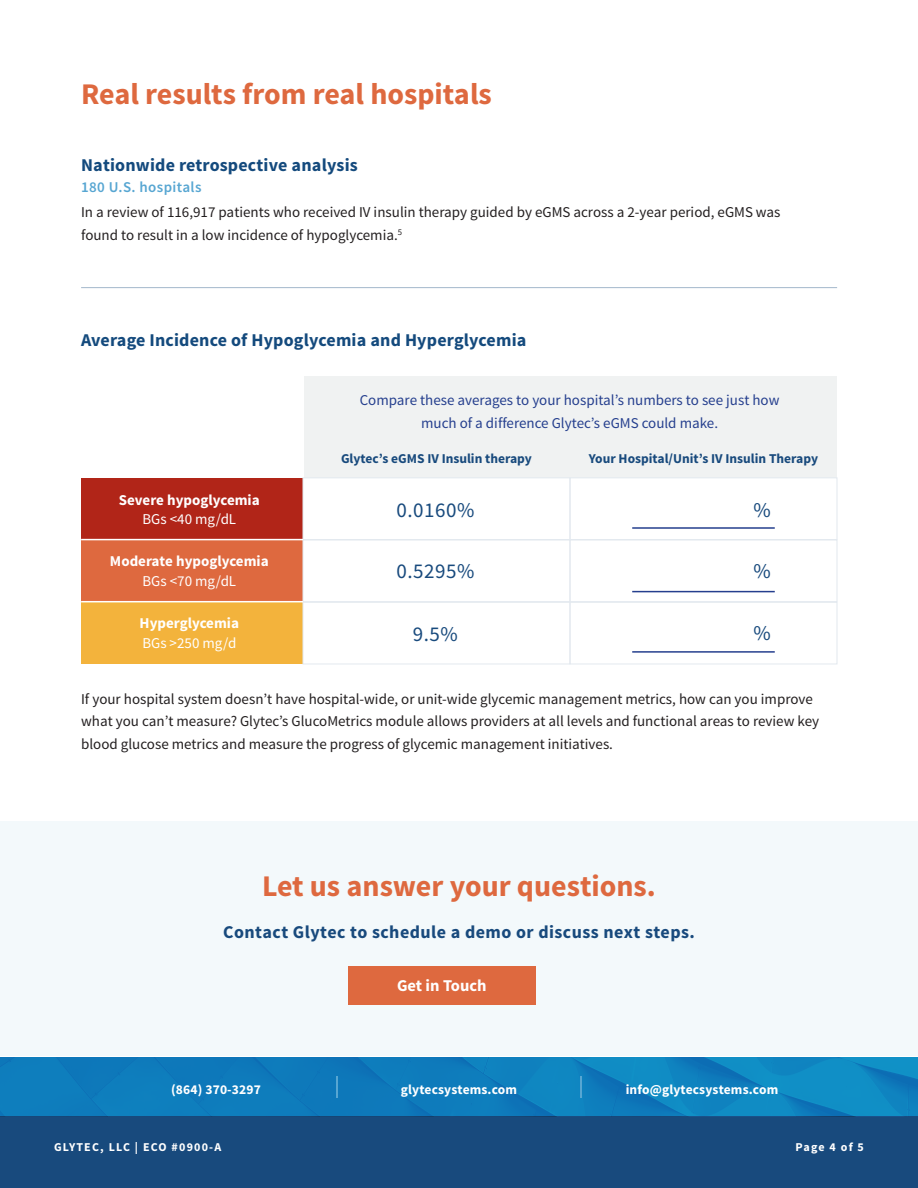
<style>
.page{position:relative;width:918px;height:1188px;background:#fff}
.page>*{position:absolute;margin:0;border:0;box-sizing:border-box;transform-origin:0 0}
.t1{font:700 30px "Source Sans Pro";color:#de693f}
.t2{font:21px "Source Sans Pro";letter-spacing:.025em;color:#184a7d}
.t3{font:700 18px "Source Sans Pro";letter-spacing:.01em;color:#144a7d}
.t4{font:700 18px "Source Sans Pro";letter-spacing:.025em;color:#184a7d}
.t5{font:700 16.5px "Source Sans Pro";color:#fff}
.t6{font:15px/22.5px "Source Sans Pro";color:#231f20}
.t7{font:15px/22.5px "Source Sans Pro";color:#253f8e;text-align:center}
.t8{font:700 15px/19.5px "Source Sans Pro";color:#fff;text-align:center}
.t9{font:15px "Source Sans Pro";color:#fff}
.t10{font:600 15px "Source Sans Pro";letter-spacing:.025em;color:#57a6d2}
.t11{font:700 13.5px "Source Sans Pro";color:#184a7d}
.t12{font:700 13.5px "Source Sans Pro";letter-spacing:.01em;color:#fff}
.t13{font:700 12px "Source Sans Pro";letter-spacing:.1em;color:#fff}
.s1{font-weight:400}
</style>
<div class="page">
<div style="left:304px;top:377px;width:533px;height:101px;background:#f0f2f2"></div>
<div style="left:0;top:821px;width:918px;height:235px;background:#f3f9fb"></div>
<div style="left:81px;top:478px;width:222px;height:62px;background:#b12518"></div>
<div style="left:570px;top:477px;width:267px;height:63px;border:1px solid #e3e9ef"></div>
<div style="left:303px;top:477px;width:267px;height:63px;border:1px solid #e3e9ef"></div>
<div style="left:81px;top:540px;width:222px;height:62px;background:#de693f"></div>
<div style="left:570px;top:540px;width:267px;height:62px;border:1px solid #e3e9ef"></div>
<div style="left:570px;top:602px;width:267px;height:62px;border:1px solid #e3e9ef"></div>
<div style="left:303px;top:540px;width:267px;height:62px;border:1px solid #e3e9ef"></div>
<div style="left:81px;top:602px;width:222px;height:62px;background:#f3b33c"></div>
<div style="left:303px;top:602px;width:267px;height:62px;border:1px solid #e3e9ef"></div>
<div style="left:0;top:1116px;width:918px;height:72px;background:#184a7d"></div>
<img style="left:0;top:1057px;width:918px;height:59px">
<svg style="left:337px;top:1076px;width:1px;height:22px"></svg>
<svg style="left:580px;top:1076px;width:1px;height:22px"></svg>
<hr style="left:81px;top:539px;width:222px;height:1px;background:#fff">
<hr style="left:81px;top:601px;width:222px;height:1px;background:#fff">
<hr style="left:81px;top:287px;width:756px;height:1px;background:#a3b7cb">
<div style="left:348px;top:966px;width:188px;height:39px;background:#de693f"></div>
<hr style="left:632px;top:527px;width:143px;height:2px;background:#253f8e">
<hr style="left:632px;top:591px;width:143px;height:1px;background:#253f8e">
<hr style="left:632px;top:651px;width:143px;height:2px;background:#253f8e">
<p class="t1" style="left:81px;top:74px;width:412px">Real results from real hospitals</p>
<p class="t3" style="left:81px;top:153px;width:278px">Nationwide retrospective analysis</p>
<p class="t10" style="left:81px;top:177px;width:122px">180 U.S. hospitals</p>
<p class="t6" style="left:81px;top:201px;width:701px">In a review of 116,917 patients who received IV insulin therapy guided by eGMS across a 2-year period, eGMS was found to result in a low incidence of hypoglycemia.<sup>5</sup></p>
<p class="t3" style="left:81px;top:329px;width:447px">Average Incidence of Hypoglycemia and Hyperglycemia</p>
<p class="t7" style="left:360px;top:389px;width:421px">Compare these averages to your hospital’s numbers to see just how much of a difference Glytec’s eGMS could make.</p>
<p class="t8" style="left:119px;top:491px;width:142px">Severe hypoglycemia<br><span class="s1">BGs &lt;40 mg/dL</span></p>
<p class="t8" style="left:110px;top:552px;width:160px">Moderate hypoglycemia</p>
<p class="t9" style="left:143px;top:572px;width:95px">BGs &lt;70 mg/dL</p>
<p class="t8" style="left:140px;top:614px;width:101px">Hyperglycemia</p>
<p class="t9" style="left:142px;top:633px;width:95px">BGs &gt;250 mg/d</p>
<p class="t11" style="left:341px;top:450px;width:192px">Glytec’s eGMS IV Insulin therapy</p>
<p class="t11" style="left:589px;top:450px;width:231px">Your Hospital/Unit’s IV Insulin Therapy</p>
<p class="t2" style="left:396px;top:497px;width:79px">0.0160%</p>
<p class="t2" style="left:753px;top:497px;width:19px">%</p>
<p class="t2" style="left:396px;top:558px;width:79px">0.5295%</p>
<p class="t2" style="left:413px;top:621px;width:46px">9.5%</p>
<p class="t2" style="left:753px;top:558px;width:19px">%</p>
<p class="t2" style="left:753px;top:620px;width:19px">%</p>
<p class="t6" style="left:81px;top:688px;width:740px">If your hospital system doesn’t have hospital-wide, or unit-wide glycemic management metrics, how can you improve what you can’t measure? Glytec’s GlucoMetrics module allows providers at all levels and functional areas to review key blood glucose metrics and measure the progress of glycemic management initiatives.</p>
<p class="t1" style="left:262px;top:866px;width:395px">Let us answer your questions.</p>
<p class="t4" style="left:223px;top:920px;width:473px">Contact Glytec to schedule a demo or discuss next steps.</p>
<p class="t5" style="left:397px;top:975px;width:91px">Get in Touch</p>
<p class="t12" style="left:171px;top:1081px;width:91px">(864) 370-3297</p>
<p class="t12" style="left:401px;top:1081px;width:118px">glytecsystems.com</p>
<p class="t12" style="left:626px;top:1081px;width:154px">info@glytecsystems.com</p>
<p class="t13" style="left:54px;top:1140px;width:169px">GLYTEC, LLC | ECO #0900-A</p>
<p class="t13" style="left:795px;top:1140px;width:70px">Page 4 of 5</p>
</div>
